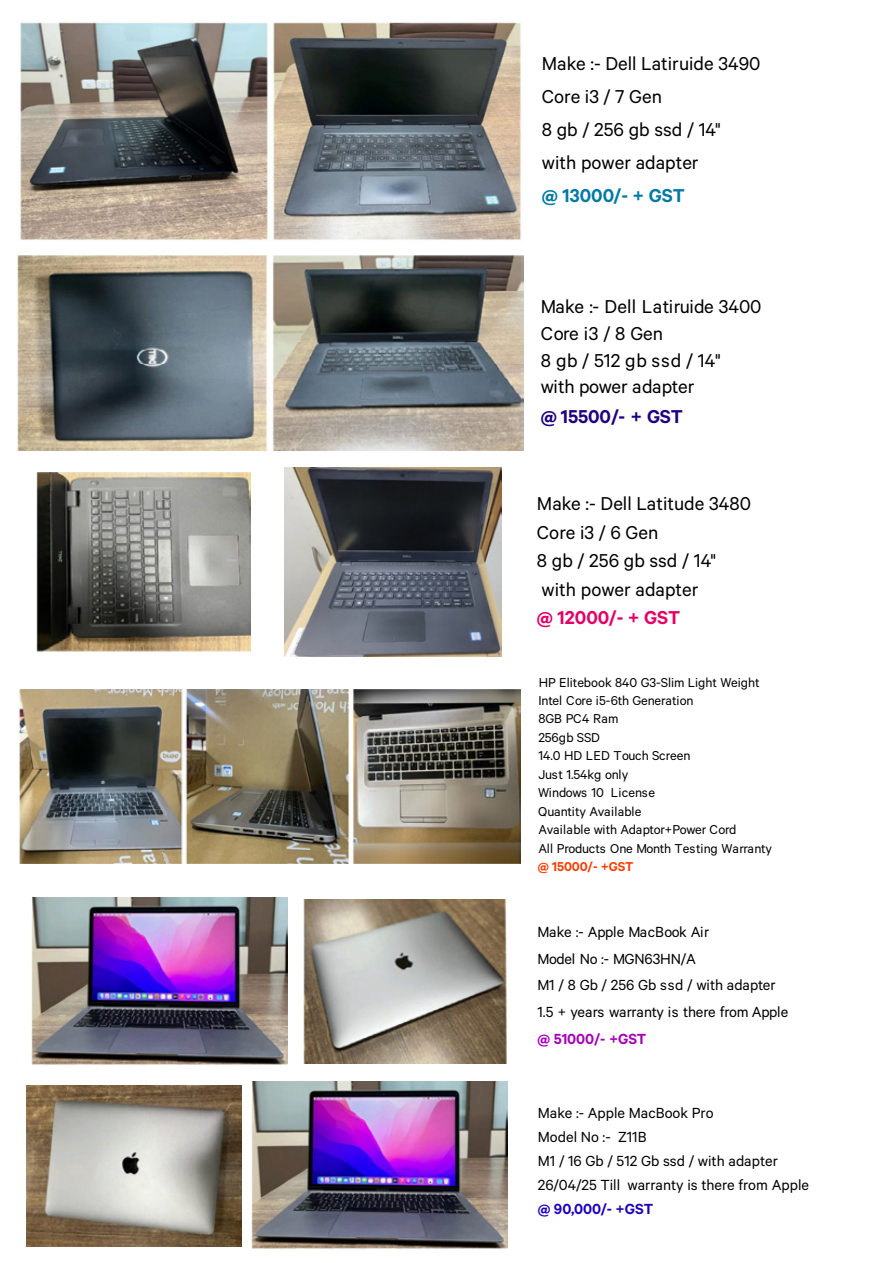
<style>
.page{position:relative;width:893px;height:1263px;background:#fff}
.page>*{position:absolute;margin:0;border:0;box-sizing:border-box;transform-origin:0 0}
.t1{font:21px/33px "Calibre";color:#000}
.t2{font:600 21px "Calibre";color:#0079a3}
.t3{font:600 21px "Calibre";letter-spacing:-.005em;color:#1f007f}
.t4{font:600 21px "Calibre";color:#e20067}
.t5{font:16.5px/26.7px "Calibre";color:#000}
.t6{font:600 16.5px "Calibre";color:#2000bd}
.t7{font:600 16.5px "Calibre";letter-spacing:-.005em;color:#a300b8}
.t8{font:14.55px/18.5px "Calibre";letter-spacing:-.005em;color:#000}
.t9{font:600 14.55px "Calibre";letter-spacing:-.005em;color:#ff3c00}
</style>
<div class="page">
<img style="left:20px;top:22px;width:502px;height:218px">
<img style="left:17px;top:256px;width:506px;height:194px">
<img style="left:285px;top:467px;width:217px;height:190px">
<img style="left:36px;top:472px;width:215px;height:180px">
<img style="left:19px;top:689px;width:502px;height:175px">
<img style="left:31px;top:898px;width:256px;height:167px">
<img style="left:251px;top:1081px;width:257px;height:168px">
<img style="left:303px;top:899px;width:204px;height:165px">
<img style="left:26px;top:1086px;width:216px;height:160px">
<h1 class="t1" style="left:542px;top:46px;width:220px">Make :- Dell Latiruide 3490<br>Core i3 / 7 Gen<br>8 gb / 256 gb ssd / 14"<br>with power adapter</h1>
<h1 class="t2" style="left:542px;top:183px;width:145px">@ 13000/- + GST</h1>
<h1 class="t1" style="left:541px;top:292px;width:222px;line-height:26.7px">Make :- Dell Latiruide 3400<br>Core i3 / 8 Gen<br>8 gb / 512 gb ssd / 14"<br>with power adapter</h1>
<h1 class="t3" style="left:541px;top:404px;width:143px">@ 15500/- + GST</h1>
<h1 class="t1" style="left:537px;top:489px;width:216px;line-height:28.5px">Make :- Dell Latitude 3480<br>Core i3 / 6 Gen<br>8 gb / 256 gb ssd / 14" with power adapter</h1>
<h1 class="t4" style="left:537px;top:605px;width:145px">@ 12000/- + GST</h1>
<p class="t8" style="left:539px;top:673px;width:222px">HP Elitebook 840 G3-Slim Light Weight</p>
<p class="t8" style="left:538px;top:691px;width:236px">Intel Core i5-6th Generation<br>8GB PC4 Ram<br>256gb SSD<br>14.0 HD LED Touch Screen<br>Just 1.54kg only<br>Windows 10 License<br>Quantity Available<br>Available with Adaptor+Power Cord<br>All Products One Month Testing Warranty</p>
<p class="t9" style="left:538px;top:858px;width:97px">@ 15000/- +GST</p>
<p class="t5" style="left:538px;top:918px;width:252px">Make :- Apple MacBook Air<br>Model No :- MGN63HN/A<br>M1 / 8 Gb / 256 Gb ssd / with adapter<br>1.5 + years warranty is there from Apple</p>
<p class="t7" style="left:538px;top:1029px;width:110px">@ 51000/- +GST</p>
<p class="t5" style="left:538px;top:1100px;width:273px;line-height:24px">Make :- Apple MacBook Pro<br>Model No :- Z11B<br>M1 / 16 Gb / 512 Gb ssd / with adapter<br>26/04/25 Till warranty is there from Apple</p>
<p class="t6" style="left:538px;top:1198px;width:117px">@ 90,000/- +GST</p>
</div>
